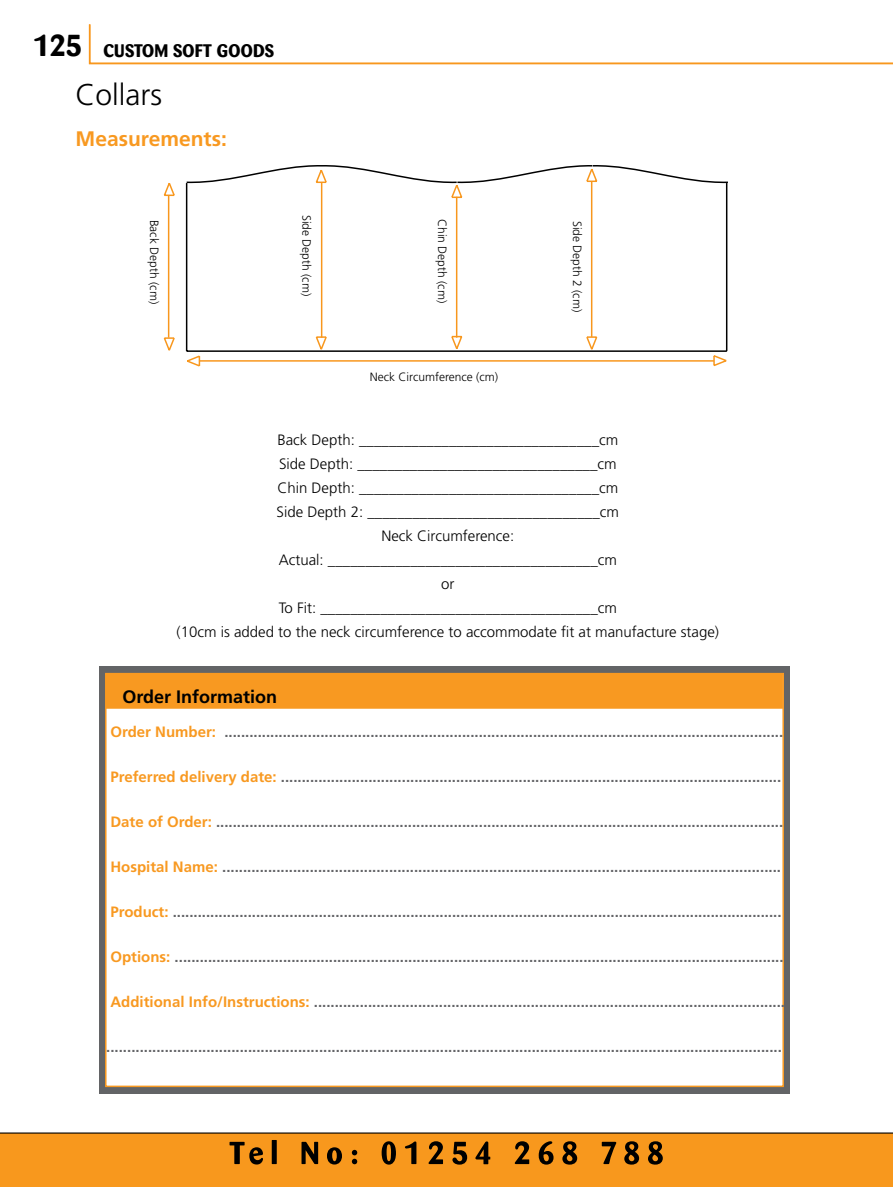
<style>
.page{position:relative;width:893px;height:1187px;background:#fff}
.page>*{position:absolute;margin:0;border:0;box-sizing:border-box;transform-origin:0 0}
.t1{font:300 30px "Frutiger";color:#000}
.t2{font:700 30px "Barmeno";color:#000}
.t3{font:700 21px "Frutiger";color:#f89921}
.t4{font:700 18px "Frutiger";color:#000}
.t5{font:700 18px "Barmeno";letter-spacing:.02em;color:#000}
.t6{font:700 15px "Frutiger";color:#636467}
.t7{font:300 15px/24px "Frutiger";color:#000;text-align:center}
.t8{font:300 12px "Frutiger";color:#000}
.s1{color:#f89921}
</style>
<div class="page">
<svg style="left:88px;top:24px;width:805px;height:41px"></svg>
<div style="left:0;top:1132px;width:893px;height:54px;background:#f8981d"></div>
<svg style="left:230px;top:1139px;width:433px;height:25px;background:#b46e15"></svg>
<div style="left:100px;top:666px;width:690px;height:427px;background:#636466"></div>
<div style="left:106px;top:673px;width:677px;height:413px;background:#fff"></div>
<div style="left:105px;top:672px;width:679px;height:414px;border:2px solid #f89921"></div>
<div style="left:107px;top:674px;width:675px;height:34px;background:#f89921"></div>
<svg style="left:120px;top:708px;width:159px;height:1px"></svg>
<svg style="left:292px;top:165px;width:436px;height:29px"></svg>
<svg style="left:163px;top:167px;width:436px;height:180px"></svg>
<svg style="left:167px;top:194px;width:561px;height:173px"></svg>
<h1 class="t2" style="left:33px;top:27px;width:50px">125</h1>
<p class="t5" style="left:103px;top:40px;width:172px">CUSTOM SOFT GOODS</p>
<h1 class="t1" style="left:76px;top:77px;width:88px">Collars</h1>
<h2 class="t3" style="left:76px;top:127px;width:153px">Measurements:</h2>
<p class="t8" style="left:313px;top:214px;width:83px;rotate:90deg">Side Depth (cm)</p>
<p class="t8" style="left:161px;top:220px;width:86px;rotate:90deg">Back Depth (cm)</p>
<p class="t8" style="left:449px;top:219px;width:86px;rotate:90deg">Chin Depth (cm)</p>
<p class="t8" style="left:584px;top:221px;width:93px;rotate:90deg">Side Depth 2 (cm)</p>
<p class="t8" style="left:370px;top:370px;width:130px">Neck Circumference (cm)</p>
<p class="t7" style="left:177px;top:428px;width:544px">Back Depth: ________________________________cm<br>Side Depth: ________________________________cm<br>Chin Depth: ________________________________cm<br>Side Depth 2: _______________________________cm<br>Neck Circumference:<br>Actual: ____________________________________cm<br>or<br>To Fit: _____________________________________cm<br>(10cm is added to the neck circumference to accommodate fit at manufacture stage)</p>
<p class="t4" style="left:122px;top:686px;width:156px">Order Information</p>
<p class="t6" style="left:110px;top:722px;width:674px"><span class="s1">Order Number:</span> ......................................................................................................................................</p>
<p class="t6" style="left:110px;top:767px;width:672px"><span class="s1">Preferred delivery date:</span> ........................................................................................................................</p>
<p class="t6" style="left:110px;top:812px;width:674px"><span class="s1">Date of Order:</span> ........................................................................................................................................</p>
<p class="t6" style="left:110px;top:857px;width:672px"><span class="s1">Hospital Name:</span> ......................................................................................................................................</p>
<p class="t6" style="left:110px;top:902px;width:673px"><span class="s1">Product:</span> ..................................................................................................................................................</p>
<p class="t6" style="left:110px;top:947px;width:674px"><span class="s1">Options:</span> ..................................................................................................................................................</p>
<p class="t6" style="left:110px;top:992px;width:676px"><span class="s1">Additional Info/Instructions:</span> .................................................................................................................</p>
<p class="t6" style="left:106px;top:1037px;width:677px">..................................................................................................................................................................</p>
</div>
